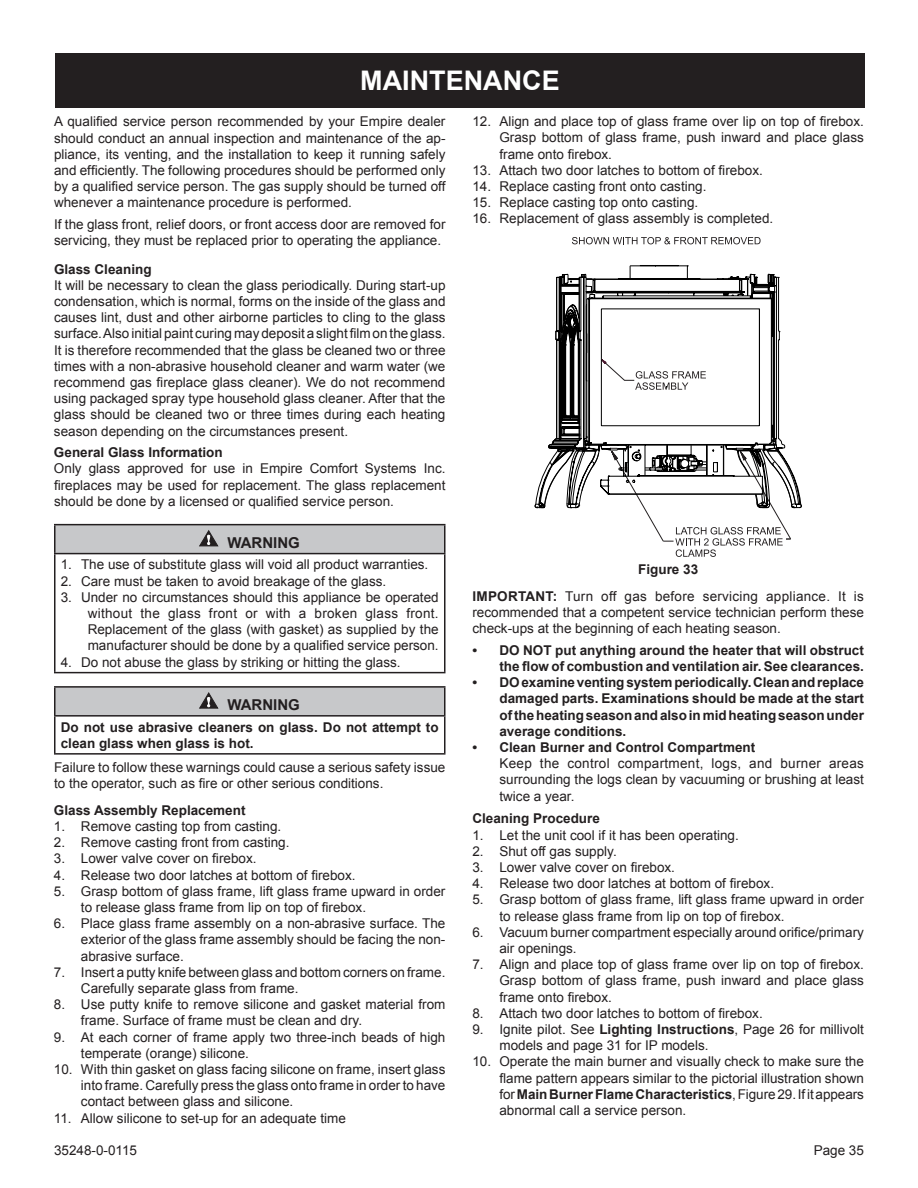
<style>
.page{position:relative;width:918px;height:1188px;background:#fff}
.page>*{position:absolute;margin:0;border:0;box-sizing:border-box;transform-origin:0 0}
.t1{font:700 27px "Arial";color:#fff}
.t2{font:700 15px "Arial";color:#231f20}
.t3{font:13.5px/16.2px "Arial";color:#231f20;text-align:justify}
.t4{font:700 13.5px/16.2px "Arial";color:#231f20}
.t5{font:13.5px/27px "Arial";letter-spacing:.02em;color:#231f20;text-align:center}
.s1{font-weight:700}
</style>
<div class="page">
<div style="left:55px;top:525px;width:390px;height:29px;background:#c7c8ca"></div>
<hr style="left:54px;top:524px;width:392px;height:1px;background:#231f20">
<hr style="left:54px;top:525px;width:2px;height:28px;background:#231f20">
<hr style="left:444px;top:525px;width:2px;height:28px;background:#231f20">
<hr style="left:54px;top:553px;width:392px;height:1px;background:#231f20">
<hr style="left:54px;top:554px;width:2px;height:118px;background:#231f20">
<hr style="left:444px;top:554px;width:2px;height:118px;background:#231f20">
<hr style="left:54px;top:672px;width:392px;height:1px;background:#231f20">
<svg style="left:200px;top:531px;width:18px;height:15px"></svg>
<div style="left:55px;top:687px;width:390px;height:29px;background:#c7c8ca"></div>
<hr style="left:54px;top:686px;width:392px;height:2px;background:#231f20">
<hr style="left:54px;top:688px;width:2px;height:27px;background:#231f20">
<hr style="left:444px;top:688px;width:2px;height:27px;background:#231f20">
<hr style="left:54px;top:715px;width:392px;height:2px;background:#231f20">
<hr style="left:54px;top:717px;width:2px;height:36px;background:#231f20">
<hr style="left:444px;top:717px;width:2px;height:36px;background:#231f20">
<hr style="left:54px;top:753px;width:392px;height:2px;background:#231f20">
<svg style="left:200px;top:693px;width:18px;height:15px"></svg>
<svg style="left:572px;top:237px;width:189px;height:7px"></svg>
<svg style="left:535px;top:465px;width:13px;height:43px"></svg>
<svg style="left:548px;top:265px;width:253px;height:292px"></svg>
<div style="left:55px;top:53px;width:810px;height:54px;background:#231f20"></div>
<h1 class="t1" style="left:360px;top:63px;width:201px">MAINTENANCE</h1>
<p class="t3" style="left:54px;top:114px;width:393px">A qualified service person recommended by your Empire dealer should conduct an annual inspection and maintenance of the ap&shy;pliance, its venting, and the installation to keep it running safely and efficiently. The following procedures should be performed only by a qualified service person. The gas supply should be turned off whenever a maintenance procedure is performed.</p>
<p class="t3" style="left:54px;top:216px;width:393px">If the glass front, relief doors, or front access door are removed for servicing, they must be replaced prior to operating the appliance.</p>
<p class="t4" style="left:54px;top:261px;width:99px">Glass Cleaning</p>
<p class="t3" style="left:54px;top:277px;width:393px">It will be necessary to clean the glass periodically. During start-up condensation, which is normal, forms on the inside of the glass and causes lint, dust and other airborne particles to cling to the glass surface.Also initial paint curing may deposit a slight film on the glass.<br>It is therefore recommended that the glass be cleaned two or three times with a non-abrasive household cleaner and warm water (we recommend gas fireplace glass cleaner). We do not recommend using packaged spray type household glass cleaner. After that the glass should be cleaned two or three times during each heating season depending on the circumstances present.</p>
<p class="t4" style="left:54px;top:445px;width:170px">General Glass Information</p>
<p class="t3" style="left:54px;top:461px;width:393px">Only glass approved for use in Empire Comfort Systems Inc. fireplaces may be used for replacement. The glass replacement should be done by a licensed or qualified service person.</p>
<p class="t2" style="left:227px;top:532px;width:74px">WARNING</p>
<p class="t3" style="left:61px;top:557px;width:369px">1. The use of substitute glass will void all product warranties.</p>
<p class="t3" style="left:61px;top:573px;width:327px">2. Care must be taken to avoid breakage of the glass.</p>
<p class="t3" style="left:88px;top:589px;width:353px;text-indent:-27px">3. Under no circumstances should this appliance be operated without the glass front or with a broken glass front.<br>Replacement of the glass (with gasket) as supplied by the manufacturer should be done by a qualified service person.</p>
<p class="t3" style="left:61px;top:654px;width:341px">4. Do not abuse the glass by striking or hitting the glass.</p>
<p class="t2" style="left:227px;top:695px;width:74px">WARNING</p>
<p class="t4" style="left:61px;top:719px;width:379px">Do not use abrasive cleaners on glass. Do not attempt to clean glass when glass is hot.</p>
<p class="t3" style="left:54px;top:759px;width:393px">Failure to follow these warnings could cause a serious safety issue to the operator, such as fire or other serious conditions.</p>
<p class="t4" style="left:54px;top:802px;width:193px">Glass Assembly Replacement</p>
<p class="t3" style="left:54px;top:818px;width:229px">1. Remove casting top from casting.</p>
<p class="t3" style="left:54px;top:834px;width:237px">2. Remove casting front from casting.</p>
<p class="t3" style="left:54px;top:851px;width:204px">3. Lower valve cover on firebox.</p>
<p class="t3" style="left:54px;top:867px;width:303px">4. Release two door latches at bottom of firebox.</p>
<p class="t3" style="left:81px;top:883px;width:366px;text-indent:-27px">5. Grasp bottom of glass frame, lift glass frame upward in order to release glass frame from lip on top of firebox.</p>
<p class="t3" style="left:81px;top:915px;width:366px;text-indent:-27px">6. Place glass frame assembly on a non-abrasive surface. The exterior of the glass frame assembly should be facing the non&shy;abrasive surface.</p>
<p class="t3" style="left:81px;top:964px;width:366px;text-indent:-27px">7. Insert a putty knife between glass and bottom corners on frame.<br>Carefully separate glass from frame.</p>
<p class="t3" style="left:81px;top:996px;width:366px;text-indent:-27px">8. Use putty knife to remove silicone and gasket material from frame. Surface of frame must be clean and dry.</p>
<p class="t3" style="left:81px;top:1029px;width:366px;text-indent:-27px">9. At each corner of frame apply two three-inch beads of high temperate (orange) silicone.</p>
<p class="t3" style="left:81px;top:1061px;width:366px;text-indent:-27px">10. With thin gasket on glass facing silicone on frame, insert glass into frame. Carefully press the glass onto frame in order to have contact between glass and silicone.</p>
<p class="t3" style="left:54px;top:1110px;width:293px">11. Allow silicone to set-up for an adequate time</p>
<p class="t3" style="left:499px;top:114px;width:366px;text-indent:-27px">12. Align and place top of glass frame over lip on top of firebox.<br>Grasp bottom of glass frame, push inward and place glass frame onto firebox.</p>
<p class="t3" style="left:472px;top:162px;width:292px">13. Attach two door latches to bottom of firebox.</p>
<p class="t3" style="left:472px;top:178px;width:236px">14. Replace casting front onto casting.</p>
<p class="t3" style="left:472px;top:195px;width:227px">15. Replace casting top onto casting.</p>
<p class="t3" style="left:472px;top:211px;width:302px">16. Replacement of glass assembly is completed.</p>
<p class="t5" style="left:473px;top:556px;width:393px"><span class="s1">Figure 33<br>IMPORTANT:</span> Turn off gas before servicing appliance. It is</p>
<p class="t3" style="left:472px;top:604px;width:393px">recommended that a competent service technician perform these check-ups at the beginning of each heating season.</p>
<p class="t4" style="left:472px;top:642px;width:393px;text-align:right">• Do not put anything around the heater that will obstruct the flow of combustion and ventilation air. See clearances.</p>
<p class="t4" style="left:499px;top:675px;width:366px;text-align:justify;text-indent:-27px">• Do examine venting system periodically. Clean and replace damaged parts. Examinations should be made at the start of the heating season and also in mid heating season under average conditions.</p>
<p class="t4" style="left:472px;top:739px;width:284px">• Clean Burner and Control Compartment</p>
<p class="t3" style="left:499px;top:755px;width:366px">Keep the control compartment, logs, and burner areas surrounding the logs clean by vacuuming or brushing at least twice a year.</p>
<p class="t4" style="left:472px;top:811px;width:129px">Cleaning Procedure</p>
<p class="t3" style="left:472px;top:827px;width:268px">1. Let the unit cool if it has been operating.</p>
<p class="t3" style="left:472px;top:843px;width:146px">2. Shut off gas supply.</p>
<p class="t3" style="left:472px;top:859px;width:204px">3. Lower valve cover on firebox.</p>
<p class="t3" style="left:472px;top:876px;width:303px">4. Release two door latches at bottom of firebox.</p>
<p class="t3" style="left:499px;top:892px;width:366px;text-indent:-27px">5. Grasp bottom of glass frame, lift glass frame upward in order to release glass frame from lip on top of firebox.</p>
<p class="t3" style="left:499px;top:924px;width:366px;text-indent:-27px">6. Vacuum burner compartment especially around orifice/primary air openings.</p>
<p class="t3" style="left:499px;top:957px;width:366px;text-indent:-27px">7. Align and place top of glass frame over lip on top of firebox.<br>Grasp bottom of glass frame, push inward and place glass frame onto firebox.</p>
<p class="t3" style="left:472px;top:1005px;width:292px">8. Attach two door latches to bottom of firebox.</p>
<p class="t3" style="left:499px;top:1021px;width:366px;text-indent:-27px">9. Ignite pilot. See <span class="s1">Lighting Instructions</span>, Page 26 for millivolt models and page 31 for IP models.</p>
<p class="t3" style="left:499px;top:1054px;width:366px;text-indent:-27px">10. Operate the main burner and visually check to make sure the flame pattern appears similar to the pictorial illustration shown for<span class="s1">Main Burner Flame Characteristics</span>,Figure29.Ifitappears abnormal call a service person.</p>
<p class="t3" style="left:54px;top:1143px;width:85px">35248-0-0115</p>
<p class="t3" style="left:814px;top:1143px;width:52px">Page 35</p>
</div>
